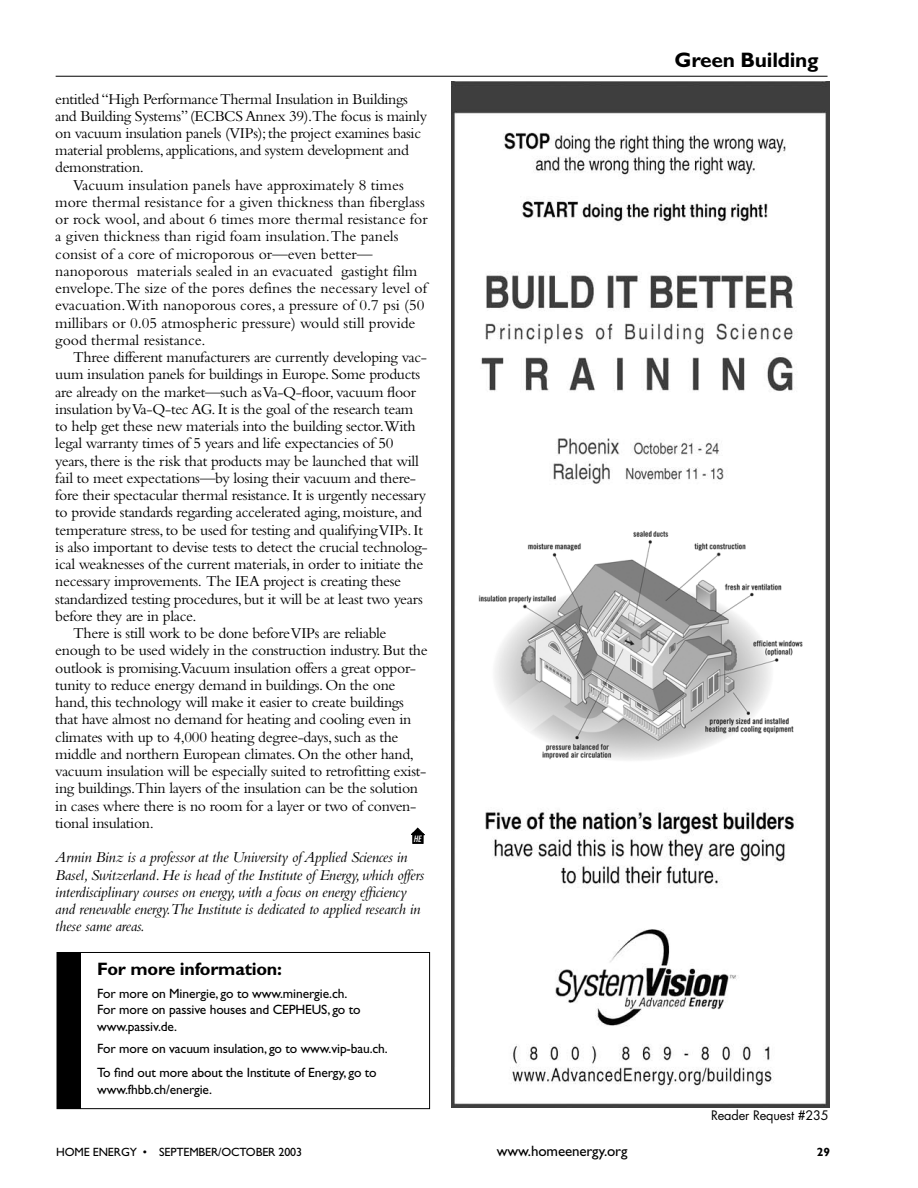
<style>
.page{position:relative;width:918px;height:1188px;background:#fff}
.page>*{position:absolute;margin:0;border:0;box-sizing:border-box;transform-origin:0 0}
.t1{font:700 21px "Gill Sans";letter-spacing:-.01em;color:#000}
.t2{font:700 18px "Gill Sans";letter-spacing:-.01em;color:#000}
.t3{font:15.75px/17.2px "Bembo";letter-spacing:-.02em;color:#000}
.t4{font:15.75px/17.2px "Bembo";color:#000}
.t5{font:italic 15.75px/17.2px "Bembo";letter-spacing:-.015em;color:#000}
.t6{font:15px "Gill Sans";letter-spacing:-.01em;color:#000}
.t7{font:13.5px/16.5px "Gill Sans";letter-spacing:-.01em;color:#000}
.t8{font:12.75px "Futura";letter-spacing:-.01em;color:#000}
.t9{font:12px "Gill Sans";letter-spacing:-.01em;color:#000}
.t10{font:700 12px "Gill Sans";color:#000}
.t11{font:italic condensed 8.55px "Futura";color:#fff;scale:1.12 1}
</style>
<div class="page">
<hr style="left:56px;top:76px;width:772px;height:1px;background:#000">
<svg style="left:411px;top:827px;width:14px;height:17px"></svg>
<div style="left:57px;top:952px;width:373px;height:157px;border:1px solid #000"></div>
<div style="left:57px;top:952px;width:24px;height:157px;background:#000"></div>
<img style="left:452px;top:82px;width:378px;height:1026px">
<div style="left:462px;top:514px;width:354px;height:267px;background:#fff"></div>
<img style="left:478px;top:530px;width:325px;height:230px">
<p class="t3" style="left:55px;top:91px;width:373px">entitled “High Performance Thermal Insulation in Buildings and Building Systems”(ECBCS Annex 39).The focus is mainly on vacuum insulation panels (VIPs);the project examines basic material problems,applications,and system development and demonstration.</p>
<p class="t4" style="left:55px;top:178px;width:374px;text-indent:18px">Vacuum insulation panels have approximately 8 times more thermal resistance for a given thickness than fiberglass or rock wool, and about 6 times more thermal resistance for a given thickness than rigid foam insulation.The panels consist of a core of microporous or—even better— nanoporous materials sealed in an evacuated gastight film envelope.The size of the pores defines the necessary level of evacuation.With nanoporous cores, a pressure of 0.7 psi (50 millibars or 0.05 atmospheric pressure) would still provide good thermal resistance.</p>
<p class="t3" style="left:73px;top:350px;width:355px">Three different manufacturers are currently developing vac-</p>
<p class="t3" style="left:55px;top:367px;width:366px">uum insulation panels for buildings in Europe.Some products</p>
<p class="t3" style="left:55px;top:385px;width:362px">are already on the market—such as Va-Q-floor,vacuum floor</p>
<p class="t3" style="left:55px;top:402px;width:360px">insulation by Va-Q-tec AG.It is the goal of the research team</p>
<p class="t3" style="left:55px;top:419px;width:362px">to help get these new materials into the building sector.With</p>
<p class="t3" style="left:55px;top:436px;width:340px">legal warranty times of 5 years and life expectancies of 50</p>
<p class="t3" style="left:55px;top:454px;width:365px">years,there is the risk that products may be launched that will</p>
<p class="t3" style="left:55px;top:471px;width:362px">fail to meet expectations—by losing their vacuum and there-</p>
<p class="t3" style="left:55px;top:488px;width:372px">fore their spectacular thermal resistance.It is urgently necessary</p>
<p class="t3" style="left:55px;top:505px;width:368px">to provide standards regarding accelerated aging,moisture,and</p>
<p class="t3" style="left:55px;top:523px;width:369px">temperature stress,to be used for testing and qualifying VIPs.It</p>
<p class="t3" style="left:55px;top:540px;width:374px">is also important to devise tests to detect the crucial technolog-</p>
<p class="t3" style="left:55px;top:557px;width:370px">ical weaknesses of the current materials,in order to initiate the</p>
<p class="t3" style="left:55px;top:574px;width:347px">necessary improvements. The IEA project is creating these</p>
<p class="t3" style="left:55px;top:592px;width:369px">standardized testing procedures,but it will be at least two years</p>
<p class="t3" style="left:55px;top:609px;width:143px">before they are in place.</p>
<p class="t3" style="left:73px;top:626px;width:315px">There is still work to be done before VIPs are reliable</p>
<p class="t3" style="left:55px;top:643px;width:374px">enough to be used widely in the construction industry.But the</p>
<p class="t3" style="left:55px;top:661px;width:362px">outlook is promising.Vacuum insulation offers a great oppor-</p>
<p class="t3" style="left:55px;top:678px;width:342px">tunity to reduce energy demand in buildings.On the one</p>
<p class="t3" style="left:55px;top:695px;width:350px">hand,this technology will make it easier to create buildings</p>
<p class="t3" style="left:55px;top:712px;width:358px">that have almost no demand for heating and cooling even in</p>
<p class="t3" style="left:55px;top:730px;width:345px">climates with up to 4,000 heating degree-days,such as the</p>
<p class="t3" style="left:55px;top:747px;width:360px">middle and northern European climates.On the other hand,</p>
<p class="t3" style="left:55px;top:764px;width:373px">vacuum insulation will be especially suited to retrofitting exist-</p>
<p class="t3" style="left:55px;top:781px;width:364px">ing buildings.Thin layers of the insulation can be the solution</p>
<p class="t3" style="left:55px;top:799px;width:363px">in cases where there is no room for a layer or two of conven-</p>
<p class="t3" style="left:55px;top:816px;width:100px">tional insulation.</p>
<p class="t5" style="left:55px;top:850px;width:370px">Armin Binz is a professor at the University of Applied Sciences in Basel, Switzerland. He is head of the Institute of Energy, which offers interdisciplinary courses on energy, with a focus on energy efficiency and renewable energy.The Institute is dedicated to applied research in these same areas.</p>
<p class="t11" style="left:413px;top:835px;width:10px">HE</p>
<p class="t2" style="left:97px;top:963px;width:186px">For more information:</p>
<p class="t7" style="left:97px;top:986px;width:265px">For more on Minergie, go to www.minergie.ch.<br>For more on passive houses and CEPHEUS, go to www.passiv.de.</p>
<p class="t7" style="left:97px;top:1038px;width:292px;line-height:24px">For more on vacuum insulation, go to www.vip-bau.ch.<br>To find out more about the Institute of Energy, go to</p>
<p class="t7" style="left:97px;top:1082px;width:117px">www.fhbb.ch/energie.</p>
<h1 class="t1" style="left:675px;top:52px;width:146px">Green Building</h1>
<p class="t8" style="left:711px;top:1110px;width:119px">Reader Request #235</p>
<p class="t9" style="left:56px;top:1148px;width:247px">HOME ENERGY • SEPTEMBER/OCTOBER 2003</p>
<p class="t6" style="left:497px;top:1146px;width:132px">www.homeenergy.org</p>
<p class="t10" style="left:817px;top:1148px;width:15px">29</p>
</div>
